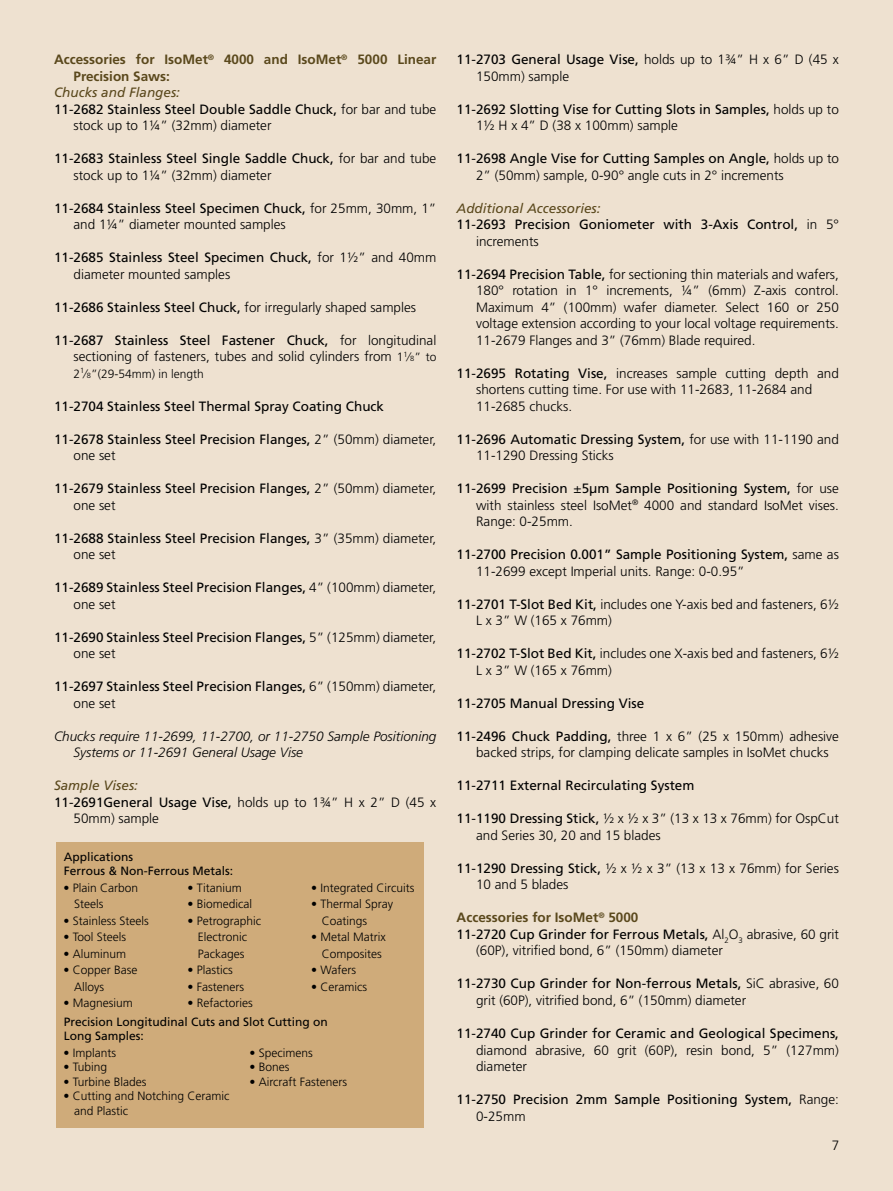
<style>
.page{position:relative;width:893px;height:1191px;background:#eee1d0}
.page>*{position:absolute;margin:0;border:0;box-sizing:border-box;transform-origin:0 0}
.t1{font:300 13.5px/16.5px "Frutiger LT Std";color:#000}
.t2{font:13.5px/16.5px "Frutiger LT Std";color:#000}
.t3{font:italic 300 13.5px/16.5px "Frutiger LT Std";color:#000}
.t4{font:700 13.5px/16.5px "Frutiger LT Std";color:#5a481c}
.t5{font:italic 13.5px "Frutiger LT Std";color:#5a481c}
.t6{font:300 12px/16.5px "Frutiger LT Std";color:#000}
.t7{font:12px/14.4px "Frutiger LT Std";color:#000}
.s1{font-weight:300}
.s2{font-weight:400}
.s3{font-size:12px}
.s4{font-size:7.5px}
</style>
<div class="page">
<div style="left:56px;top:842px;width:367px;height:285px;background:#cfab7a"></div>
<p class="t4" style="left:74px;top:51px;width:364px;text-indent:-20px">Accessories for IsoMet<sup>®</sup> 4000 and IsoMet<sup>®</sup> 5000 Linear<br>Precision Saws:</p>
<p class="t5" style="left:54px;top:85px;width:128px">Chucks and Flanges:</p>
<p class="t2" style="left:54px;top:101px;width:384px">11-2682 Stainless Steel Double Saddle Chuck, <span class="s1">for bar and tube</span></p>
<p class="t1" style="left:74px;top:117px;width:200px">stock up to 1¼” (32mm) diameter</p>
<p class="t2" style="left:74px;top:150px;width:364px;text-indent:-19px">11-2683 Stainless Steel Single Saddle Chuck, <span class="s1">for bar and tube stock up to 1¼” (32mm) diameter</span></p>
<p class="t1" style="left:74px;top:200px;width:364px;text-indent:-19px"><span class="s2">11-2684 Stainless Steel Specimen Chuck,</span> for 25mm, 30mm, 1” and 1¼” diameter mounted samples</p>
<p class="t2" style="left:74px;top:249px;width:364px;text-indent:-19px">11-2685 Stainless Steel Specimen Chuck, <span class="s1">for 1½” and 40mm diameter mounted samples</span></p>
<p class="t2" style="left:54px;top:299px;width:364px">11-2686 Stainless Steel Chuck, <span class="s1">for irregularly shaped samples</span></p>
<p class="t1" style="left:54px;top:332px;width:384px;text-align:right"><span class="s2">11-2687 Stainless Steel Fastener Chuck,</span> for longitudinal sectioning of fasteners, tubes and solid cylinders from <span class="s3">1</span><sup>1</sup><span class="s3">∕</span><span class="s4">8</span><span class="s3">” to</span></p>
<p class="t6" style="left:74px;top:365px;width:132px">2<sup>1</sup>∕<span class="s4">8</span>”(29-54mm) in length</p>
<p class="t2" style="left:54px;top:398px;width:332px">11-2704 Stainless Steel Thermal Spray Coating Chuck</p>
<p class="t2" style="left:73px;top:431px;width:364px;text-indent:-19px">11-2678 Stainless Steel Precision Flanges, <span class="s1">2” (50mm) diameter, one set</span></p>
<p class="t2" style="left:73px;top:480px;width:364px;text-indent:-19px">11-2679 Stainless Steel Precision Flanges, <span class="s1">2” (50mm) diameter, one set</span></p>
<p class="t2" style="left:73px;top:530px;width:364px;text-indent:-19px">11-2688 Stainless Steel Precision Flanges, <span class="s1">3” (35mm) diameter, one set</span></p>
<p class="t2" style="left:73px;top:579px;width:364px;text-indent:-19px">11-2689 Stainless Steel Precision Flanges, <span class="s1">4” (100mm) diameter, one set</span></p>
<p class="t2" style="left:73px;top:629px;width:364px;text-indent:-19px">11-2690 Stainless Steel Precision Flanges, <span class="s1">5” (125mm) diameter, one set</span></p>
<p class="t2" style="left:73px;top:678px;width:364px;text-indent:-19px">11-2697 Stainless Steel Precision Flanges, <span class="s1">6” (150mm) diameter, one set</span></p>
<p class="t3" style="left:73px;top:728px;width:364px;text-indent:-19px">Chucks require 11-2699, 11-2700, or 11-2750 Sample Positioning<br>Systems or 11-2691 General Usage Vise</p>
<p class="t5" style="left:54px;top:778px;width:86px">Sample Vises:</p>
<p class="t2" style="left:54px;top:794px;width:384px">11-2691General Usage Vise, <span class="s1">holds up to 1¾” H x 2” D (45 x</span></p>
<p class="t1" style="left:73px;top:810px;width:87px">50mm) sample</p>
<p class="t7" style="left:64px;top:849px;width:171px">Applications<br>Ferrous &amp; Non-Ferrous Metals:</p>
<p class="t6" style="left:74px;top:879px;width:66px;text-indent:-10px">• Plain Carbon<br>Steels</p>
<p class="t6" style="left:64px;top:912px;width:87px">• Stainless Steels</p>
<p class="t6" style="left:64px;top:929px;width:64px">• Tool Steels</p>
<p class="t6" style="left:64px;top:945px;width:64px">• Aluminum</p>
<p class="t6" style="left:74px;top:962px;width:65px;text-indent:-10px">• Copper Base<br>Alloys</p>
<p class="t6" style="left:64px;top:995px;width:71px">• Magnesium</p>
<p class="t6" style="left:187px;top:879px;width:56px">• Titanium</p>
<p class="t6" style="left:187px;top:896px;width:66px">• Biomedical</p>
<p class="t6" style="left:187px;top:912px;width:75px;text-align:center">• Petrographic<br>Electronic<br>Packages</p>
<p class="t6" style="left:187px;top:962px;width:47px">• Plastics</p>
<p class="t6" style="left:187px;top:978px;width:58px">• Fasteners</p>
<p class="t6" style="left:187px;top:995px;width:67px">• Refactories</p>
<p class="t6" style="left:311px;top:879px;width:105px">• Integrated Circuits</p>
<p class="t6" style="left:322px;top:896px;width:73px;text-indent:-10px">• Thermal Spray<br>Coatings</p>
<p class="t6" style="left:311px;top:929px;width:76px;text-align:center">• Metal Matrix<br>Composites</p>
<p class="t6" style="left:311px;top:962px;width:46px">• Wafers</p>
<p class="t6" style="left:311px;top:978px;width:57px">• Ceramics</p>
<p class="t7" style="left:64px;top:1014px;width:266px">Precision Longitudinal Cuts and Slot Cutting on<br>Long Samples:</p>
<p class="t6" style="left:63px;top:1044px;width:54px">• Implants</p>
<p class="t6" style="left:63px;top:1059px;width:45px">• Tubing</p>
<p class="t6" style="left:63px;top:1073px;width:84px">• Turbine Blades</p>
<p class="t6" style="left:74px;top:1089px;width:157px;line-height:14.4px;text-indent:-10px">• Cutting and Notching Ceramic and Plastic</p>
<p class="t6" style="left:249px;top:1044px;width:65px">• Specimens</p>
<p class="t6" style="left:249px;top:1059px;width:42px">• Bones</p>
<p class="t6" style="left:249px;top:1073px;width:99px">• Aircraft Fasteners</p>
<p class="t1" style="left:476px;top:51px;width:364px;text-indent:-19px"><span class="s2">11-2703 General Usage Vise,</span> holds up to 1¾” H x 6” D (45 x<br>150mm) sample</p>
<p class="t2" style="left:476px;top:101px;width:364px;text-indent:-19px">11-2692 Slotting Vise for Cutting Slots in Samples, <span class="s1">holds up to<br>1½ H x 4” D (38 x 100mm) sample</span></p>
<p class="t1" style="left:476px;top:150px;width:364px;text-indent:-19px"><span class="s2">11-2698 Angle Vise for Cutting Samples on Angle,</span> holds up to<br>2” (50mm) sample, 0-90° angle cuts in 2° increments</p>
<p class="t5" style="left:457px;top:200px;width:146px">Additional Accessories:</p>
<p class="t2" style="left:457px;top:216px;width:384px">11-2693 Precision Goniometer with 3-Axis Control, <span class="s1">in 5°</span></p>
<p class="t1" style="left:476px;top:233px;width:64px">increments</p>
<p class="t1" style="left:476px;top:266px;width:364px;text-align:justify;text-indent:-19px"><span class="s2">11-2694 Precision Table,</span> for sectioning thin materials and wafers, 180° rotation in 1° increments, ¼” (6mm) Z-axis control.<br>Maximum 4” (100mm) wafer diameter. Select 160 or 250 voltage extension according to your local voltage requirements.<br>11-2679 Flanges and 3” (76mm) Blade required.</p>
<p class="t1" style="left:476px;top:365px;width:364px;text-indent:-19px"><span class="s2">11-2695 Rotating Vise,</span> increases sample cutting depth and shortens cutting time. For use with 11-2683, 11-2684 and<br>11-2685 chucks.</p>
<p class="t1" style="left:476px;top:431px;width:364px;text-indent:-19px"><span class="s2">11-2696 Automatic Dressing System,</span> for use with 11-1190 and<br>11-1290 Dressing Sticks</p>
<p class="t1" style="left:476px;top:480px;width:364px;text-align:justify;text-indent:-19px"><span class="s2">11-2699 Precision</span> ±<span class="s2">5µm Sample Positioning System,</span> for use with stainless steel IsoMet<sup>®</sup> 4000 and standard IsoMet vises.<br>Range: 0-25mm.</p>
<p class="t2" style="left:476px;top:546px;width:364px;text-indent:-19px">11-2700 Precision 0.001” Sample Positioning System, <span class="s1">same as<br>11-2699 except Imperial units. Range: 0-0.95”</span></p>
<p class="t1" style="left:476px;top:596px;width:364px;text-indent:-19px"><span class="s2">11-2701 T-Slot Bed Kit,</span> includes one Y-axis bed and fasteners, 6½<br>L x 3” W (165 x 76mm)</p>
<p class="t1" style="left:476px;top:645px;width:364px;text-indent:-19px"><span class="s2">11-2702 T-Slot Bed Kit,</span> includes one X-axis bed and fasteners, 6½<br>L x 3” W (165 x 76mm)</p>
<p class="t2" style="left:457px;top:695px;width:189px">11-2705 Manual Dressing Vise</p>
<p class="t1" style="left:476px;top:728px;width:364px;text-indent:-19px"><span class="s2">11-2496 Chuck Padding,</span> three 1 x 6” (25 x 150mm) adhesive backed strips, for clamping delicate samples in IsoMet chucks</p>
<p class="t2" style="left:457px;top:777px;width:239px">11-2711 External Recirculating System</p>
<p class="t1" style="left:476px;top:810px;width:364px;text-indent:-19px"><span class="s2">11-1190 Dressing Stick,</span> ½ x ½ x 3” (13 x 13 x 76mm) for OspCut and Series 30, 20 and 15 blades</p>
<p class="t1" style="left:476px;top:860px;width:364px;text-indent:-19px"><span class="s2">11-1290 Dressing Stick,</span> ½ x ½ x 3” (13 x 13 x 76mm) for Series<br>10 and 5 blades</p>
<p class="t4" style="left:457px;top:909px;width:183px">Accessories for IsoMet<sup>®</sup> 5000</p>
<p class="t2" style="left:457px;top:926px;width:384px">11-2720 Cup Grinder for Ferrous Metals, <span class="s1">Al</span><sub>2</sub><span class="s1">O</span><sub>3</sub> <span class="s1">abrasive, 60 grit</span></p>
<p class="t1" style="left:476px;top:942px;width:248px">(60P), vitrified bond, 6” (150mm) diameter</p>
<p class="t1" style="left:476px;top:975px;width:364px;text-indent:-19px"><span class="s2">11-2730 Cup Grinder for Non-ferrous Metals,</span> SiC abrasive, 60 grit (60P), vitrified bond, 6” (150mm) diameter</p>
<p class="t2" style="left:457px;top:1025px;width:384px">11-2740 Cup Grinder for Ceramic and Geological Specimens,</p>
<p class="t1" style="left:476px;top:1041px;width:364px">diamond abrasive, 60 grit (60P), resin bond, 5” (127mm) diameter</p>
<p class="t2" style="left:476px;top:1091px;width:364px;text-indent:-19px">11-2750 Precision 2mm Sample Positioning System, <span class="s1">Range:<br>0-25mm</span></p>
<p class="t1" style="left:832px;top:1137px;width:9px">7</p>
</div>
